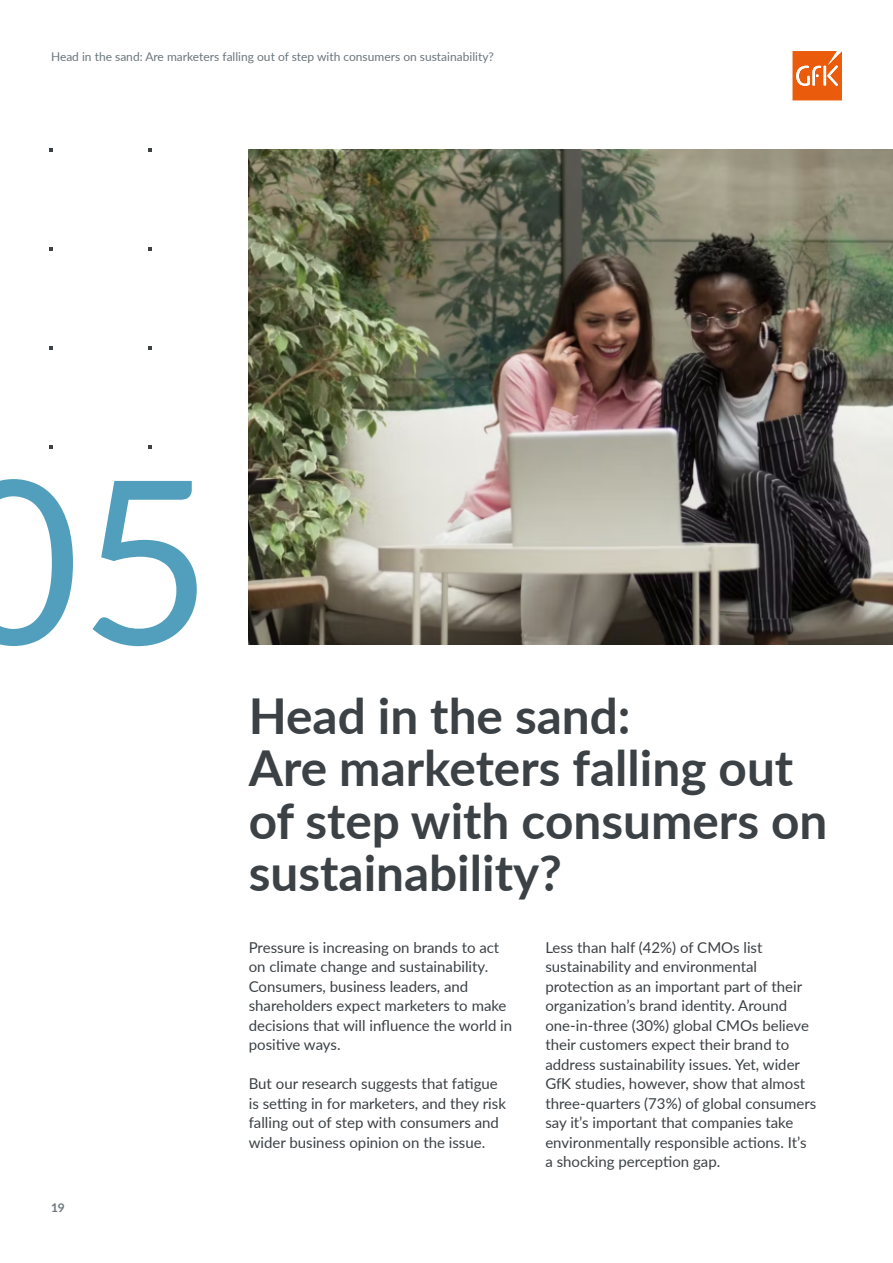
<style>
.page{position:relative;width:893px;height:1263px;background:#fff}
.page>*{position:absolute;margin:0;border:0;box-sizing:border-box;transform-origin:0 0}
.t1{font:228px "Lato";color:#519fbc}
.t2{font:700 49.5px/52.5px "Lato";color:#3b4145}
.t3{font:15px/19.5px "Lato";color:#3b4145}
.t4{font:12px "Lato";color:#6a757c}
.t5{font:700 12px "Lato";color:#6a757c}
</style>
<div class="page">
<img style="left:249px;top:150px;width:644px;height:494px">
<svg style="left:49px;top:148px;width:4px;height:4px"></svg>
<svg style="left:148px;top:148px;width:4px;height:4px"></svg>
<svg style="left:49px;top:247px;width:4px;height:4px"></svg>
<svg style="left:148px;top:247px;width:4px;height:4px"></svg>
<svg style="left:49px;top:346px;width:4px;height:4px"></svg>
<svg style="left:148px;top:346px;width:4px;height:4px"></svg>
<svg style="left:49px;top:445px;width:4px;height:3px"></svg>
<svg style="left:148px;top:445px;width:4px;height:3px"></svg>
<svg style="left:792px;top:51px;width:50px;height:49px;background:#ed7431"></svg>
<p class="t4" style="left:51px;top:48px;width:444px">Head in the sand: Are marketers falling out of step with consumers on sustainability?</p>
<h1 class="t1" style="left:-52px;top:398px;width:266px">05</h1>
<p class="t5" style="left:51px;top:1199px;width:15px">19</p>
<h2 class="t2" style="left:249px;top:687px;width:580px">Head in the sand:<br>Are marketers falling out of step with consumers on sustainability?</h2>
<p class="t3" style="left:249px;top:937px;width:265px">Pressure is increasing on brands to act on climate change and sustainability.<br>Consumers, business leaders, and shareholders expect marketers to make decisions that will influence the world in positive ways.</p>
<p class="t3" style="left:249px;top:1073px;width:259px">But our research suggests that fatigue is setting in for marketers, and they risk falling out of step with consumers and wider business opinion on the issue.</p>
<p class="t3" style="left:545px;top:937px;width:273px">Less than half (42%) of CMOs list sustainability and environmental protection as an important part of their organization’s brand identity. Around one-in-three (30%) global CMOs believe their customers expect their brand to address sustainability issues. Yet, wider GfK studies, however, show that almost three-quarters (73%) of global consumers say it’s important that companies take environmentally responsible actions. It’s a shocking perception gap.</p>
</div>
